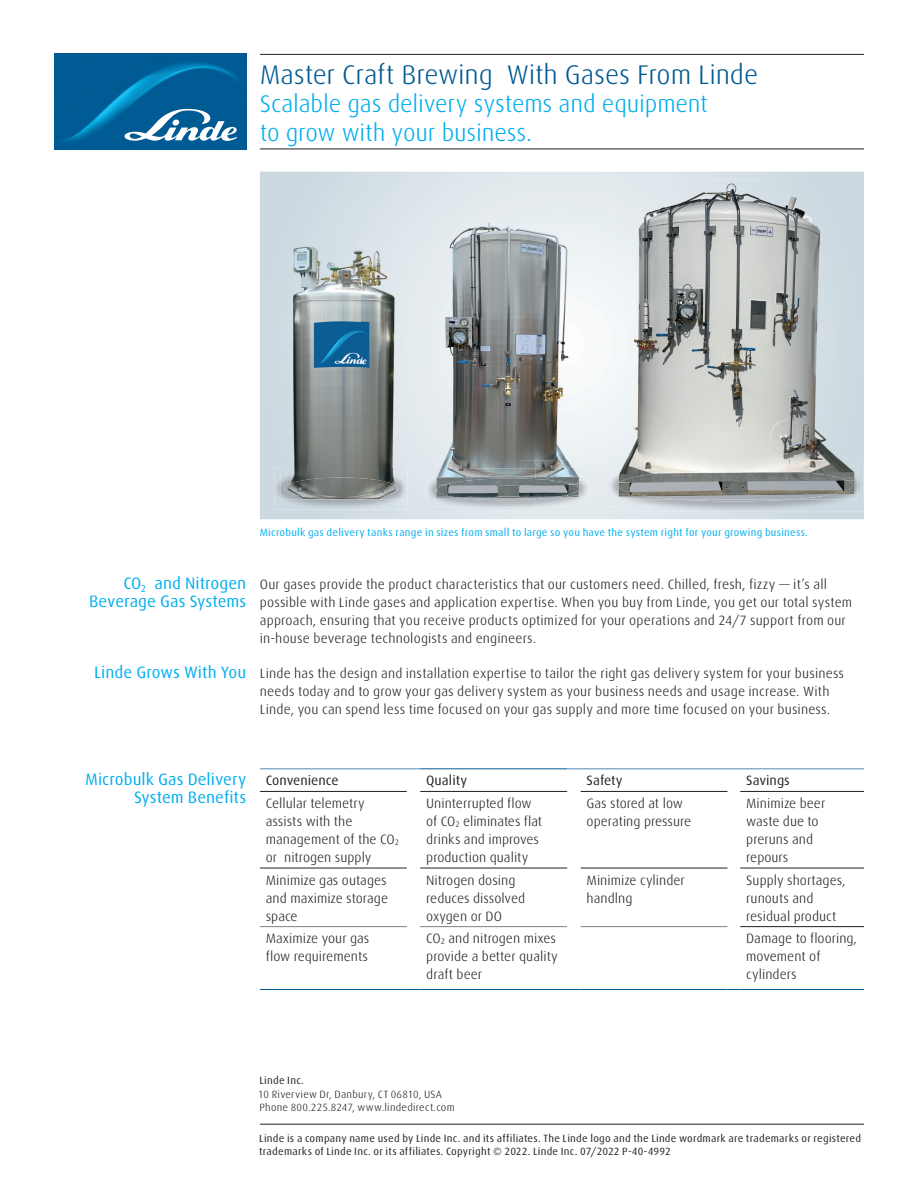
<style>
.page{position:relative;width:918px;height:1188px;background:#fff}
.page>*{position:absolute;margin:0;border:0;box-sizing:border-box;transform-origin:0 0}
.t1{font:300 27px "Linde Dax Global";letter-spacing:-.005em;color:#005992}
.t2{font:300 24px/28.8px "Linde Dax Global";letter-spacing:-.005em;color:#00aeef}
.t3{font:16.5px/17.9px "Linde Dax Global";color:#00aeef;text-align:right}
.t4{font:300 13.5px/18px "Linde Dax Global";color:#231f20}
.t5{font:13.5px "Linde Dax Global";color:#231f20}
.t6{font:10.5px/12.6px "Linde Dax Global";letter-spacing:.02em;color:#231f20}
.t7{font:10.5px "Linde Dax Global";letter-spacing:.02em;color:#00aeef}
.t8{font:300 10.5px/13.5px "Linde Dax Global";letter-spacing:.02em;color:#231f20}
</style>
<div class="page">
<hr style="left:260px;top:768px;width:147px;height:1px;background:#5488b6">
<svg style="left:407px;top:768px;width:13px;height:1px"></svg>
<svg style="left:567px;top:768px;width:14px;height:1px"></svg>
<hr style="left:581px;top:768px;width:147px;height:1px;background:#5488b6">
<svg style="left:728px;top:768px;width:12px;height:1px"></svg>
<hr style="left:740px;top:768px;width:124px;height:1px;background:#5488b6">
<hr style="left:420px;top:768px;width:147px;height:1px;background:#005992">
<hr style="left:260px;top:791px;width:147px;height:1px;background:#231f20">
<hr style="left:420px;top:791px;width:147px;height:1px;background:#231f20">
<hr style="left:581px;top:791px;width:147px;height:1px;background:#231f20">
<hr style="left:740px;top:791px;width:124px;height:1px;background:#231f20">
<hr style="left:260px;top:926px;width:147px;height:1px;background:#808285">
<hr style="left:420px;top:926px;width:147px;height:1px;background:#808285">
<hr style="left:581px;top:926px;width:147px;height:1px;background:#808285">
<hr style="left:420px;top:868px;width:147px;height:1px;background:#231f20">
<hr style="left:260px;top:868px;width:147px;height:1px;background:#231f20">
<hr style="left:581px;top:868px;width:147px;height:1px;background:#231f20">
<hr style="left:740px;top:868px;width:124px;height:1px;background:#231f20">
<hr style="left:740px;top:926px;width:124px;height:1px;background:#231f20">
<hr style="left:260px;top:989px;width:147px;height:1px;background:#005992">
<svg style="left:407px;top:989px;width:13px;height:1px"></svg>
<hr style="left:420px;top:989px;width:147px;height:1px;background:#005992">
<svg style="left:567px;top:989px;width:14px;height:1px"></svg>
<hr style="left:581px;top:989px;width:147px;height:1px;background:#005992">
<svg style="left:728px;top:989px;width:12px;height:1px"></svg>
<hr style="left:740px;top:989px;width:124px;height:1px;background:#005992">
<img style="left:54px;top:54px;width:192px;height:96px">
<svg style="left:125px;top:109px;width:112px;height:32px"></svg>
<hr style="left:260px;top:54px;width:604px;height:1px;background:#231f20">
<hr style="left:260px;top:149px;width:604px;height:1px;background:#231f20">
<hr style="left:260px;top:1124px;width:604px;height:1px;background:#231f20">
<svg style="left:260px;top:172px;width:604px;height:347px;background:#d9e2e8"></svg>
<img style="left:274px;top:468px;width:133px;height:42px">
<img style="left:426px;top:469px;width:163px;height:42px">
<img style="left:608px;top:459px;width:255px;height:53px">
<img style="left:677px;top:499px;width:117px;height:2px">
<img style="left:428px;top:222px;width:186px;height:143px">
<img style="left:428px;top:365px;width:429px;height:95px">
<img style="left:428px;top:460px;width:93px;height:8px">
<img style="left:521px;top:459px;width:94px;height:49px">
<img style="left:428px;top:468px;width:161px;height:40px">
<img style="left:436px;top:478px;width:143px;height:22px">
<img style="left:614px;top:180px;width:243px;height:186px">
<img style="left:615px;top:459px;width:242px;height:40px">
<img style="left:618px;top:469px;width:235px;height:30px">
<img style="left:614px;top:222px;width:1px;height:277px">
<img style="left:281px;top:241px;width:121px;height:258px">
<img style="left:284px;top:478px;width:114px;height:21px">
<h1 class="t1" style="left:260px;top:59px;width:500px">Master Craft Brewing With Gases From Linde</h1>
<h2 class="t2" style="left:260px;top:90px;width:450px">Scalable gas delivery systems and equipment to grow with your business.</h2>
<p class="t7" style="left:260px;top:526px;width:550px">Microbulk gas delivery tanks range in sizes from small to large so you have the system right for your growing business.</p>
<p class="t3" style="left:89px;top:574px;width:159px">CO<sub>2</sub> and Nitrogen<br>Beverage Gas Systems</p>
<p class="t3" style="left:94px;top:664px;width:154px">Linde Grows With You</p>
<p class="t4" style="left:260px;top:575px;width:594px">Our gases provide the product characteristics that our customers need. Chilled, fresh, fizzy — it’s all possible with Linde gases and application expertise. When you buy from Linde, you get our total system approach, ensuring that you receive products optimized for your operations and 24/7 support from our in-house beverage technologists and engineers.</p>
<p class="t4" style="left:260px;top:665px;width:586px">Linde has the design and installation expertise to tailor the right gas delivery system for your business needs today and to grow your gas delivery system as your business needs and usage increase. With<br>Linde, you can spend less time focused on your gas supply and more time focused on your business.</p>
<p class="t3" style="left:85px;top:771px;width:163px">Microbulk Gas Delivery<br>System Benefits</p>
<p class="t5" style="left:266px;top:773px;width:74px">Convenience</p>
<p class="t5" style="left:426px;top:773px;width:43px">Quality</p>
<p class="t5" style="left:587px;top:773px;width:38px">Safety</p>
<p class="t5" style="left:746px;top:773px;width:45px">Savings</p>
<p class="t4" style="left:266px;top:794px;width:135px">Cellular telemetry assists with the management of the CO<sub>2 </sub>or nitrogen supply</p>
<p class="t4" style="left:426px;top:794px;width:118px">Uninterrupted flow of CO<sub>2</sub> eliminates flat drinks and improves production quality</p>
<p class="t4" style="left:587px;top:794px;width:106px">Gas stored at low operating pressure</p>
<p class="t4" style="left:746px;top:794px;width:81px">Minimize beer waste due to preruns and repours</p>
<p class="t4" style="left:266px;top:871px;width:124px;text-align:justify">Minimize gas outages and maximize storage space</p>
<p class="t4" style="left:426px;top:871px;width:100px">Nitrogen dosing reduces dissolved oxygen or DO</p>
<p class="t4" style="left:587px;top:871px;width:100px">Minimize cylinder handlng</p>
<p class="t4" style="left:746px;top:871px;width:101px">Supply shortages, runouts and residual product</p>
<p class="t4" style="left:266px;top:930px;width:105px">Maximize your gas flow requirements</p>
<p class="t4" style="left:426px;top:930px;width:133px">CO<sub>2</sub> and nitrogen mixes provide a better quality draft beer</p>
<p class="t4" style="left:746px;top:930px;width:112px">Damage to flooring, movement of cylinders</p>
<p class="t6" style="left:260px;top:1074px;width:46px">Linde Inc.</p>
<p class="t8" style="left:258px;top:1087px;width:198px">10 Riverview Dr, Danbury, CT 06810, USA<br>Phone 800.225.8247, www.lindedirect.com</p>
<p class="t6" style="left:259px;top:1132px;width:603px">Linde is a company name used by Linde Inc. and its affiliates. The Linde logo and the Linde wordmark are trademarks or registered trademarks of Linde Inc. or its affiliates. Copyright © 2022. Linde Inc. 07/2022 P-40-4992</p>
</div>
